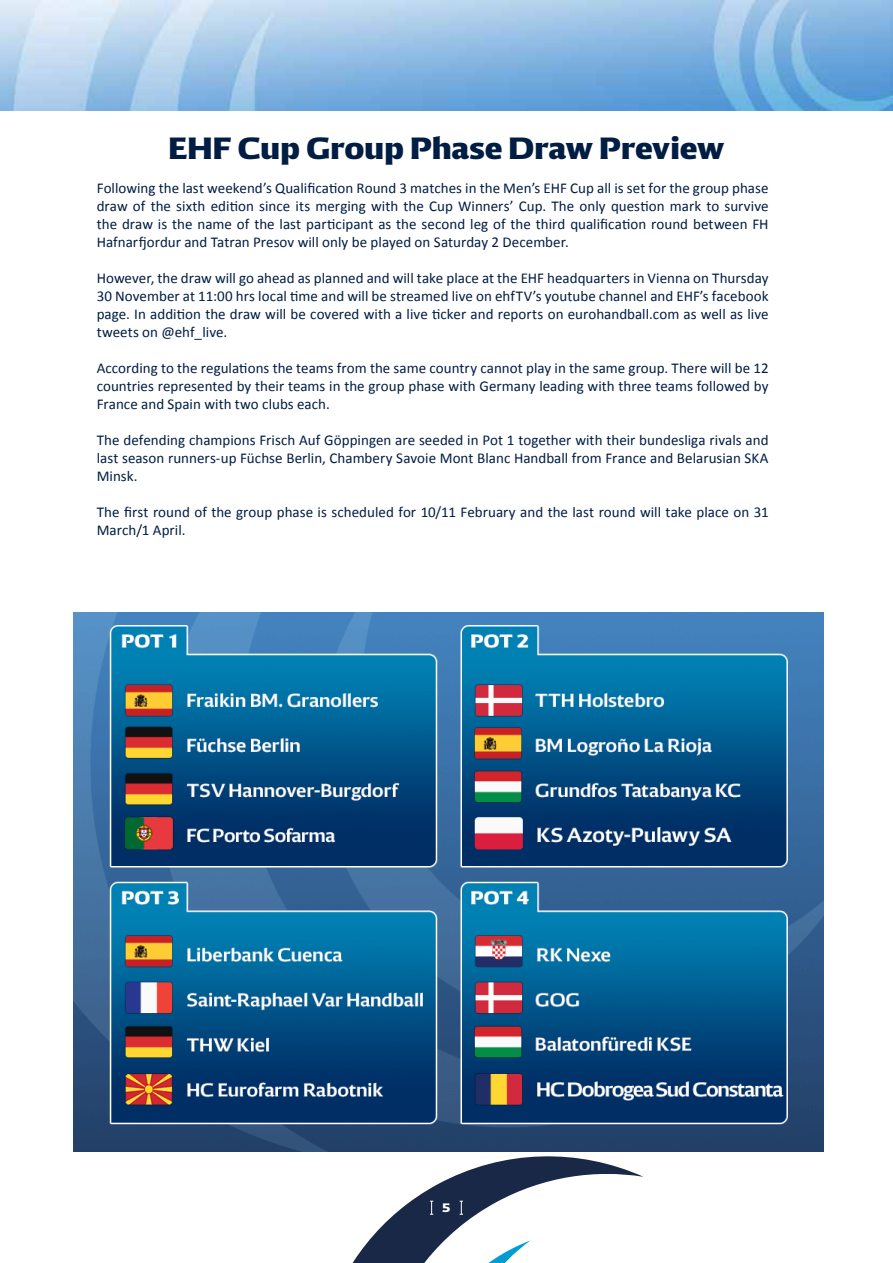
<style>
.page{position:relative;width:893px;height:1263px;background:#fff}
.page>*{position:absolute;margin:0;border:0;box-sizing:border-box;transform-origin:0 0}
.t1{font:800 30px "EHF";letter-spacing:-.005em;color:#001d43}
.t2{font:15px/18px "Calibri";color:#001d43;text-align:justify}
.t3{font:800 12px "EHF";color:#fff}
</style>
<div class="page">
<svg style="left:352px;top:1156px;width:291px;height:107px"></svg>
<img style="left:0;top:0;width:893px;height:111px">
<img style="left:73px;top:612px;width:750px;height:540px">
<h1 class="t1" style="left:168px;top:130px;width:558px">EHF Cup Group Phase Draw Preview</h1>
<p class="t2" style="left:97px;top:179px;width:673px">Following the last weekend’s Qualification Round 3 matches in the Men’s EHF Cup all is set for the group phase draw of the sixth edition since its merging with the Cup Winners’ Cup. The only question mark to survive the draw is the name of the last participant as the second leg of the third qualification round between FH Hafnarfjordur and Tatran Presov will only be played on Saturday 2 December.</p>
<p class="t2" style="left:97px;top:269px;width:673px">However, the draw will go ahead as planned and will take place at the EHF headquarters in Vienna on Thursday 30 November at 11:00 hrs local time and will be streamed live on ehfTV’s youtube channel and EHF’s facebook page. In addition the draw will be covered with a live ticker and reports on eurohandball.com as well as live tweets on @ehf_live.</p>
<p class="t2" style="left:97px;top:359px;width:673px">According to the regulations the teams from the same country cannot play in the same group. There will be 12 countries represented by their teams in the group phase with Germany leading with three teams followed by France and Spain with two clubs each.</p>
<p class="t2" style="left:97px;top:431px;width:673px">The defending champions Frisch Auf Göppingen are seeded in Pot 1 together with their bundesliga rivals and last season runners-up Füchse Berlin, Chambery Savoie Mont Blanc Handball from France and Belarusian SKA Minsk.</p>
<p class="t2" style="left:97px;top:503px;width:673px">The first round of the group phase is scheduled for 10/11 February and the last round will take place on 31<br>March/1 April.</p>
<p class="t3" style="left:442px;top:1201px;width:10px">5</p>
</div>
